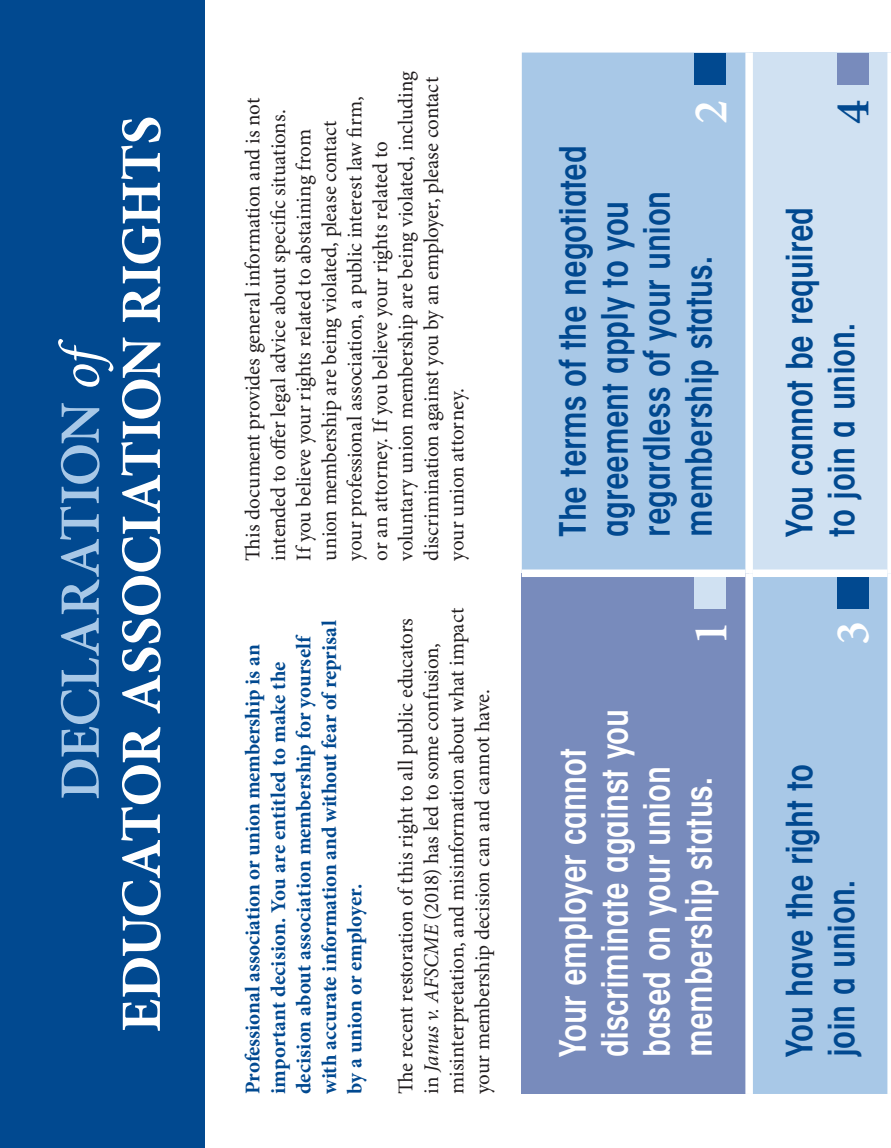
<style>
.page{position:relative;width:891px;height:1148px;background:#fff}
.page>*{position:absolute;margin:0;border:0;box-sizing:border-box;transform-origin:0 0}
.t1{font:700 57.15px/61.2px "Minion Pro";letter-spacing:-.01em;color:#fff;text-align:center}
.t2{font:600 48.9px "Minion Pro";color:#fff}
.t3{font:600 48.9px "Minion Pro";color:#014990}
.t4{font:600 condensed 36px/42px "ITC Avant Garde Std";letter-spacing:-.01em;color:#014990}
.t5{font:600 condensed 36px/42px "ITC Avant Garde Std";letter-spacing:-.01em;color:#fff}
.t6{font:21px/25.5px "Minion Pro";letter-spacing:-.005em;color:#231f20}
.t7{font:700 21px/25.5px "Minion Pro";color:#014990}
.s1{font-weight:600;color:#a8c8e7}
.s2{font-weight:400;font-style:italic}
.s3{font-style:italic}
</style>
<div class="page">
<div style="left:0;top:0;width:205px;height:1148px;background:#014990"></div>
<svg style="left:522px;top:53px;width:365px;height:1041px;fill:#a8c8e7"></svg>
<div style="left:749px;top:53px;width:142px;height:520px;background:#d0e1f2"></div>
<div style="left:694px;top:577px;width:32px;height:32px;background:#d0e1f2"></div>
<div style="left:837px;top:577px;width:32px;height:32px;background:#014990"></div>
<div style="left:694px;top:53px;width:32px;height:31px;background:#014990"></div>
<div style="left:837px;top:53px;width:32px;height:31px;background:#788bbc"></div>
<div style="left:522px;top:569px;width:223px;height:8px;background:#fff"></div>
<div style="left:745px;top:573px;width:8px;height:521px;background:#fff"></div>
<div style="left:745px;top:53px;width:8px;height:520px;background:#fff"></div>
<div style="left:753px;top:569px;width:134px;height:8px;background:#fff"></div>
<svg style="left:887px;top:573px;width:3px;height:521px"></svg>
<svg style="left:887px;top:53px;width:4px;height:520px;fill:#fff"></svg>
<p class="t1" style="left:52px;top:1032px;width:918px;rotate:-90deg"><span class="s1">DECLARATION</span> <span class="s2">of<br></span>EDUCATOR ASSOCIATION RIGHTS</p>
<p class="t6" style="left:241px;top:560px;width:491px;rotate:-90deg">This document provides general information and is not intended to offer legal advice about specific situations.<br>If you believe your rights related to abstaining from<br>union membership are being violated, please contact<br>your professional association, a public interest law firm,<br>or an attorney. If you believe your rights related to voluntary union membership are being violated, including discrimination against you by an employer, please contact your union attorney.</p>
<p class="t7" style="left:241px;top:1094px;width:475px;rotate:-90deg">Professional association or union membership is an important decision. You are entitled to make the decision about association membership for yourself with accurate information and without fear of reprisal by a union or employer.</p>
<p class="t6" style="left:394px;top:1094px;width:488px;rotate:-90deg">The recent restoration of this right to all public educators in <span class="s3">Janus v. AFSCME</span> (2018) has led to some confusion, misinterpretation, and misinformation about what impact your membership decision can and cannot have.</p>
<p class="t2" style="left:682px;top:124px;width:26px;rotate:-90deg">2</p>
<p class="t4" style="left:552px;top:536px;width:393px;rotate:-90deg">The terms of the negotiated agreement apply to you regardless of your union membership status.</p>
<p class="t2" style="left:682px;top:644px;width:26px;rotate:-90deg">1</p>
<p class="t5" style="left:552px;top:1057px;width:349px;rotate:-90deg">Your employer cannot discriminate against you based on your union membership status.</p>
<p class="t3" style="left:824px;top:124px;width:26px;rotate:-90deg">4</p>
<p class="t4" style="left:778px;top:536px;width:331px;rotate:-90deg">You cannot be required to join a union.</p>
<p class="t2" style="left:824px;top:644px;width:26px;rotate:-90deg">3</p>
<p class="t4" style="left:778px;top:1057px;width:294px;rotate:-90deg">You have the right to join a union.</p>
</div>
